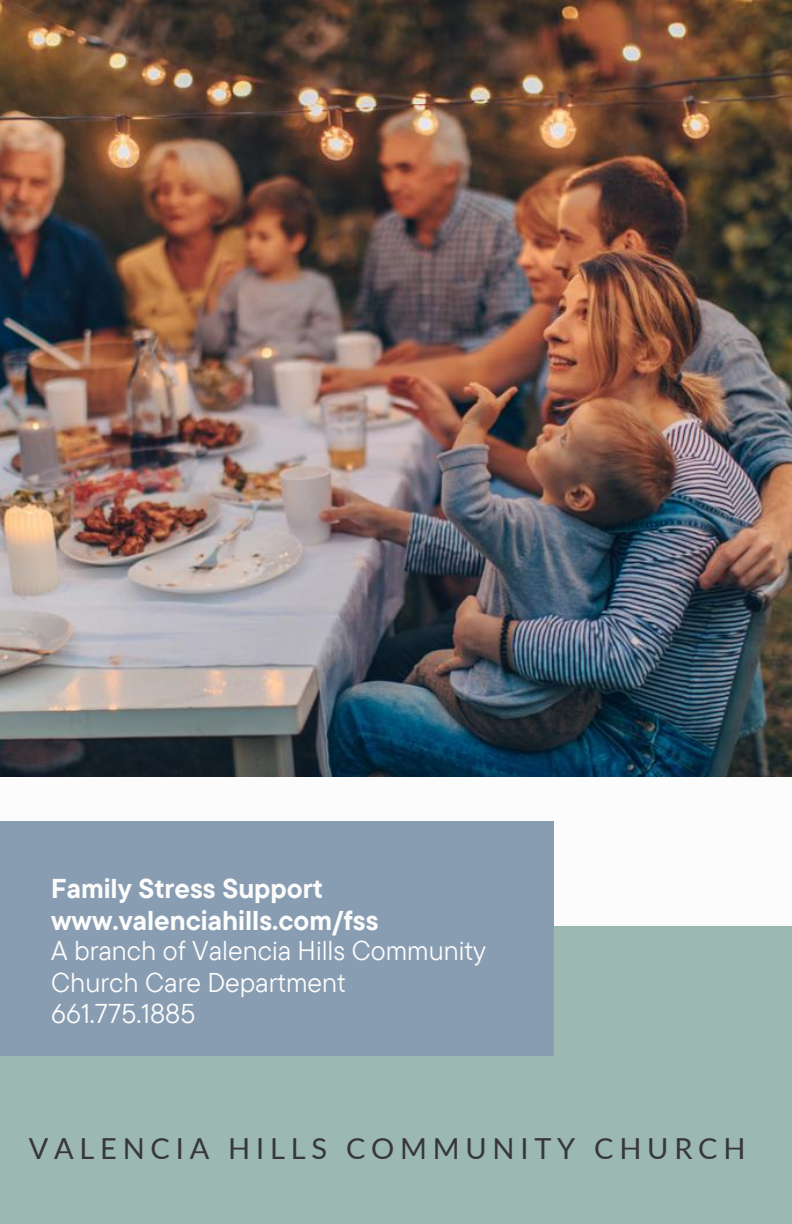
<style>
.page{position:relative;width:792px;height:1224px;background:#fff}
.page>*{position:absolute;margin:0;border:0;box-sizing:border-box;transform-origin:0 0}
.t1{font:29px "Lato";letter-spacing:.2em;color:#373737}
.t2{font:27.2px/31.6px "TT Commons Pro";color:#fcfcfc}
.t3{font:700 27.2px/31.6px "TT Commons Pro";color:#fcfcfc}
</style>
<div class="page">
<div style="left:0;top:927px;width:792px;height:297px;background:#9bb8b2"></div>
<div style="left:0;top:822px;width:553px;height:234px;background:#899db2"></div>
<img style="left:0;top:0;width:792px;height:777px">
<p class="t3" style="left:51px;top:872px;width:329px">Family Stress Support www.valenciahills.com/fss</p>
<p class="t2" style="left:51px;top:934px;width:436px">A branch of Valencia Hills Community<br>Church Care Department<br>661.775.1885</p>
<p class="t1" style="left:29px;top:1131px;width:718px">VALENCIA HILLS COMMUNITY CHURCH</p>
</div>
